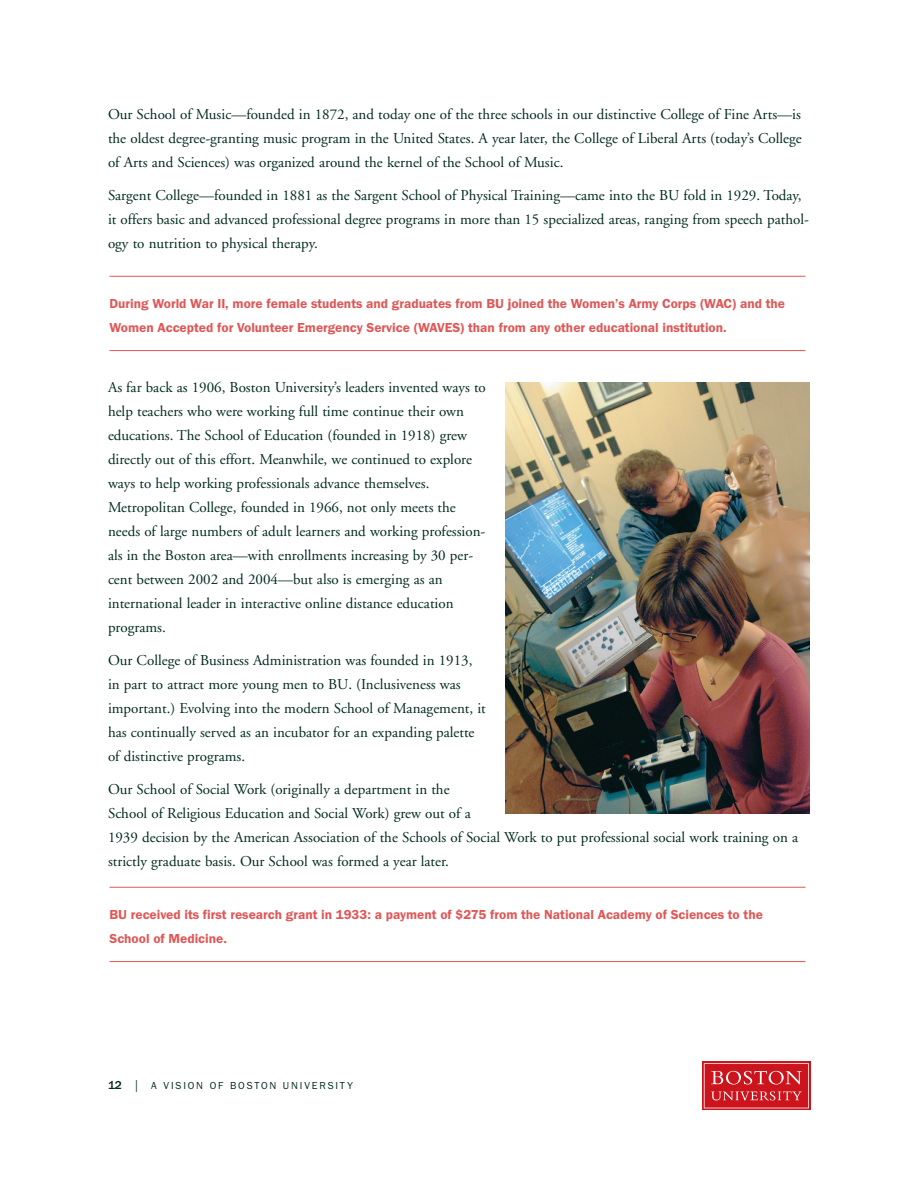
<style>
.page{position:relative;width:918px;height:1188px;background:#fff}
.page>*{position:absolute;margin:0;border:0;box-sizing:border-box;transform-origin:0 0}
.t1{font:15px/24px "Adobe Garamond";color:#022a20}
.t2{font:600 13.5px/24px "Franklin Got ITC";color:#df5757}
.t3{font:10.5px "Franklin Got ITC";letter-spacing:.175em;color:#022a20}
.s1{font-family:"Franklin Got Md ITC";font-size:12px}
.s2{font-family:"Adobe Garamond";font-size:12px}
</style>
<div class="page">
<hr style="left:110px;top:887px;width:696px;height:1px;background:#df5757">
<hr style="left:110px;top:961px;width:696px;height:1px;background:#df5757">
<hr style="left:110px;top:276px;width:696px;height:1px;background:#df5757">
<hr style="left:110px;top:350px;width:696px;height:1px;background:#df5757">
<svg style="left:702px;top:1061px;width:109px;height:49px"></svg>
<svg style="left:704px;top:1063px;width:105px;height:45px;background:#d2353c"></svg>
<img style="left:505px;top:382px;width:305px;height:431px">
<p class="t1" style="left:108px;top:103px;width:695px;text-align:justify">Our School of Music—founded in 1872, and today one of the three schools in our distinctive College of Fine Arts—is the oldest degree-granting music program in the United States. A year later, the College of Liberal Arts (today’s College of Arts and Sciences) was organized around the kernel of the School of Music.</p>
<p class="t1" style="left:108px;top:184px;width:702px">Sargent College—founded in 1881 as the Sargent School of Physical Training—came into the BU fold in 1929. Today, it offers basic and advanced professional degree programs in more than 15 specialized areas, ranging from speech pathol&shy;ogy to nutrition to physical therapy.</p>
<p class="t2" style="left:110px;top:293px;width:677px">During World War II, more female students and graduates from BU joined the Women’s Army Corps (WAC) and the<br>Women Accepted for Volunteer Emergency Service (WAVES) than from any other educational institution.</p>
<p class="t1" style="left:108px;top:376px;width:379px">As far back as 1906, Boston University’s leaders invented ways to help teachers who were working full time continue their own educations. The School of Education (founded in 1918) grew directly out of this effort. Meanwhile, we continued to explore ways to help working professionals advance themselves.<br>Metropolitan College, founded in 1966, not only meets the needs of large numbers of adult learners and working profession&shy;als in the Boston area—with enrollments increasing by 30 per&shy;cent between 2002 and 2004—but also is emerging as an international leader in interactive online distance education programs.</p>
<p class="t1" style="left:108px;top:649px;width:379px">Our College of Business Administration was founded in 1913, in part to attract more young men to BU. (Inclusiveness was important.) Evolving into the modern School of Management, it has continually served as an incubator for an expanding palette of distinctive programs.</p>
<p class="t1" style="left:108px;top:778px;width:692px">Our School of Social Work (originally a department in the<br>School of Religious Education and Social Work) grew out of a<br>1939 decision by the American Association of the Schools of Social Work to put professional social work training on a strictly graduate basis. Our School was formed a year later.</p>
<p class="t2" style="left:110px;top:904px;width:655px">BU received its first research grant in 1933: a payment of $275 from the National Academy of Sciences to the<br>School of Medicine.</p>
<p class="t3" style="left:108px;top:1082px;width:246px"><span class="s1">12</span> <span class="s2">|</span> A VISION OF BOSTON UNIVERSITY</p>
</div>
